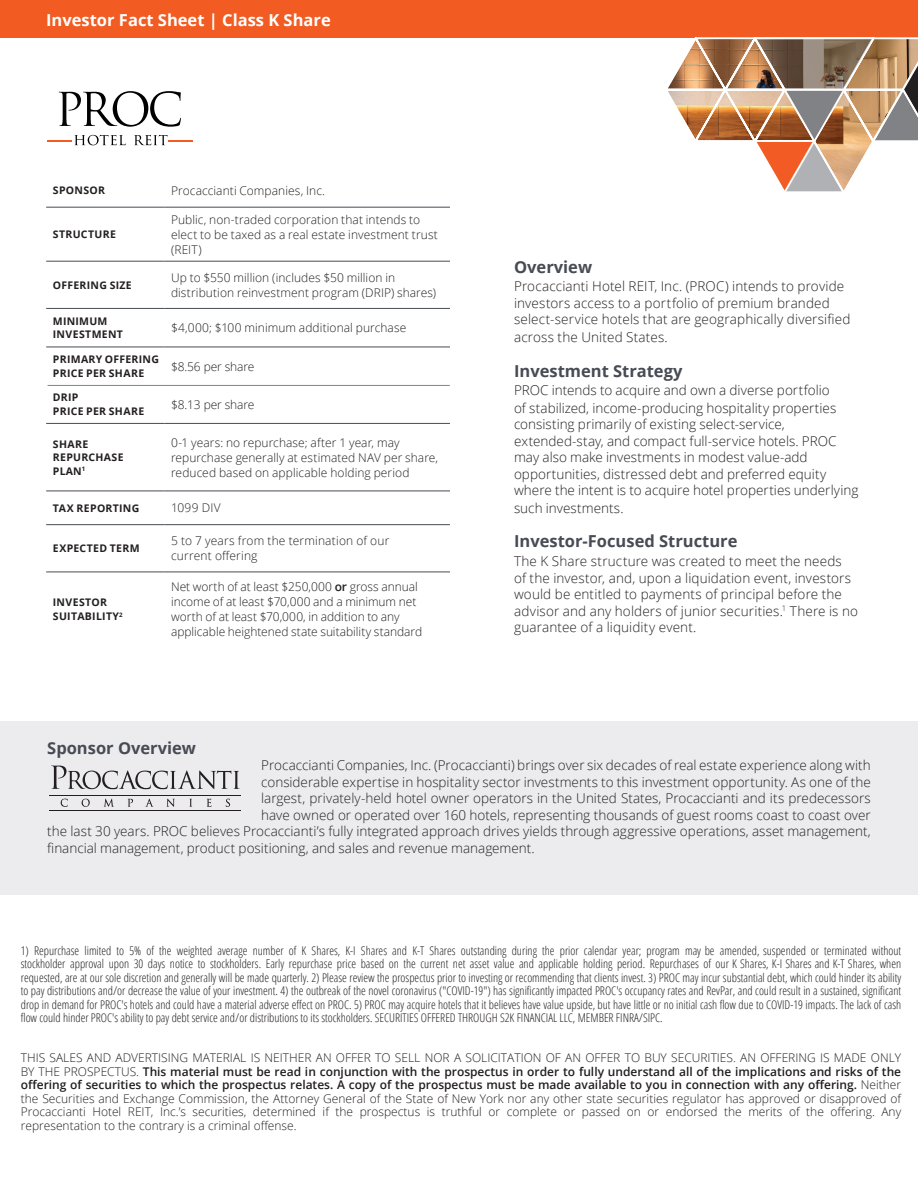
<style>
.page{position:relative;width:918px;height:1188px;background:#fff}
.page>*{position:absolute;margin:0;border:0;box-sizing:border-box;transform-origin:0 0}
.t1{font:700 16.5px "Open Sans";color:#464b54}
.t2{font:700 16.5px "Open Sans";color:#fff}
.t3{font:300 13.5px/16.5px "Open Sans";color:#231f20}
.t4{font:300 12px/15px "Open Sans";letter-spacing:.005em;color:#231f20}
.t5{font:300 condensed 12px/13.5px "Open Sans";color:#231f20;text-align:justify}
.t6{font:700 10.5px/13.5px "Open Sans";letter-spacing:.03em;color:#231f20}
.s1{font-weight:600}
</style>
<div class="page">
<div style="left:0;top:721px;width:918px;height:174px;background:#ececee"></div>
<div style="left:0;top:0;width:918px;height:37px;background:#f25b21"></div>
<hr style="left:50px;top:795px;width:191px;height:1px;background:#231f20">
<svg style="left:61px;top:799px;width:7px;height:8px"></svg>
<svg style="left:82px;top:799px;width:8px;height:8px"></svg>
<svg style="left:104px;top:799px;width:10px;height:8px"></svg>
<svg style="left:128px;top:799px;width:5px;height:8px"></svg>
<svg style="left:145px;top:799px;width:8px;height:8px"></svg>
<svg style="left:167px;top:799px;width:8px;height:8px"></svg>
<svg style="left:189px;top:799px;width:3px;height:8px"></svg>
<svg style="left:207px;top:799px;width:4px;height:8px"></svg>
<svg style="left:226px;top:799px;width:4px;height:8px"></svg>
<hr style="left:50px;top:810px;width:191px;height:1px;background:#231f20">
<svg style="left:51px;top:766px;width:189px;height:23px"></svg>
<svg style="left:59px;top:91px;width:122px;height:36px"></svg>
<svg style="left:47px;top:135px;width:79px;height:10px"></svg>
<svg style="left:134px;top:135px;width:58px;height:10px"></svg>
<hr style="left:46px;top:207px;width:118px;height:1px;background:#464b54">
<hr style="left:164px;top:207px;width:286px;height:1px;background:#464b54">
<hr style="left:46px;top:261px;width:118px;height:1px;background:#464b54">
<hr style="left:164px;top:261px;width:286px;height:1px;background:#464b54">
<hr style="left:46px;top:308px;width:118px;height:1px;background:#464b54">
<hr style="left:164px;top:308px;width:286px;height:1px;background:#464b54">
<hr style="left:46px;top:347px;width:118px;height:1px;background:#464b54">
<hr style="left:164px;top:347px;width:286px;height:1px;background:#464b54">
<hr style="left:48px;top:385px;width:402px;height:1px;background:#464b54">
<hr style="left:46px;top:423px;width:118px;height:1px;background:#464b54">
<hr style="left:164px;top:423px;width:286px;height:1px;background:#464b54">
<hr style="left:46px;top:491px;width:118px;height:1px;background:#464b54">
<hr style="left:164px;top:491px;width:286px;height:1px;background:#464b54">
<hr style="left:46px;top:524px;width:118px;height:1px;background:#464b54">
<hr style="left:164px;top:524px;width:286px;height:1px;background:#464b54">
<hr style="left:46px;top:572px;width:118px;height:1px;background:#464b54">
<hr style="left:164px;top:572px;width:286px;height:1px;background:#464b54">
<svg style="left:665px;top:37px;width:253px;height:155px"></svg>
<p class="t2" style="left:46px;top:8px;width:286px">Investor Fact Sheet | Class K Share</p>
<p class="t6" style="left:53px;top:183px;width:54px">SPONSOR</p>
<p class="t4" style="left:171px;top:183px;width:155px">Procaccianti Companies, Inc.</p>
<p class="t6" style="left:53px;top:227px;width:64px">STRUCTURE</p>
<p class="t4" style="left:171px;top:212px;width:268px">Public, non-traded corporation that intends to elect to be taxed as a real estate investment trust (REIT)</p>
<p class="t6" style="left:53px;top:278px;width:80px">OFFERING SIZE</p>
<p class="t4" style="left:171px;top:270px;width:267px">Up to $550 million (includes $50 million in distribution reinvestment program (DRIP) shares)</p>
<p class="t6" style="left:53px;top:314px;width:71px">MINIMUM<br>INVESTMENT</p>
<p class="t4" style="left:171px;top:320px;width:237px">$4,000; $100 minimum additional purchase</p>
<p class="t6" style="left:53px;top:353px;width:108px">PRIMARY OFFERING<br>PRICE PER SHARE</p>
<p class="t4" style="left:171px;top:359px;width:85px">$8.56 per share</p>
<p class="t6" style="left:53px;top:391px;width:93px">DRIP<br>PRICE PER SHARE</p>
<p class="t4" style="left:171px;top:397px;width:85px">$8.13 per share</p>
<p class="t6" style="left:53px;top:437px;width:72px">SHARE<br>REPURCHASE<br>PLAN<sup>1</sup></p>
<p class="t4" style="left:171px;top:435px;width:269px">0-1 years: no repurchase; after 1 year, may repurchase generally at estimated NAV per share, reduced based on applicable holding period</p>
<p class="t6" style="left:53px;top:501px;width:88px">TAX REPORTING</p>
<p class="t4" style="left:171px;top:500px;width:51px">1099 DIV</p>
<p class="t6" style="left:53px;top:541px;width:88px">EXPECTED TERM</p>
<p class="t4" style="left:171px;top:533px;width:220px">5 to 7 years from the termination of our current offering</p>
<p class="t6" style="left:53px;top:596px;width:71px">INVESTOR<br>SUITABILITY<sup>2</sup></p>
<p class="t4" style="left:171px;top:579px;width:253px">Net worth of at least $250,000 <span class="s1">or</span> gross annual income of at least $70,000 and a minimum net worth of at least $70,000, in addition to any applicable heightened state suitability standard</p>
<p class="t1" style="left:47px;top:736px;width:150px">Sponsor Overview</p>
<p class="t1" style="left:514px;top:256px;width:80px">Overview</p>
<p class="t3" style="left:514px;top:278px;width:338px">Procaccianti Hotel REIT, Inc. (PROC) intends to provide investors access to a portfolio of premium branded select-service hotels that are geographically diversified</p>
<p class="t3" style="left:514px;top:329px;width:155px">across the United States.</p>
<p class="t1" style="left:514px;top:359px;width:170px">Investment Strategy</p>
<p class="t3" style="left:514px;top:380px;width:324px;line-height:18px">PROC intends to acquire and own a diverse portfolio of stabilized, income-producing hospitality properties</p>
<p class="t3" style="left:514px;top:416px;width:346px">consisting primarily of existing select-service, extended-stay, and compact full-service hotels. PROC may also make investments in modest value-add opportunities, distressed debt and preferred equity where the intent is to acquire hotel properties underlying</p>
<p class="t3" style="left:514px;top:500px;width:111px">such investments.</p>
<p class="t1" style="left:514px;top:530px;width:225px">Investor-Focused Structure</p>
<p class="t3" style="left:514px;top:553px;width:346px">The K Share structure was created to meet the needs<br>of the investor, and, upon a liquidation event, investors would be entitled to payments of principal before the advisor and any holders of junior securities.<sup>1</sup> There is no guarantee of a liquidity event.</p>
<p class="t3" style="left:261px;top:757px;width:611px">Procaccianti Companies, Inc. (Procaccianti) brings over six decades of real estate experience along with</p>
<p class="t3" style="left:261px;top:773px;width:611px">considerable expertise in hospitality sector investments to this investment opportunity. As one of the</p>
<p class="t3" style="left:261px;top:790px;width:611px">largest, privately-held hotel owner operators in the United States, Procaccianti and its predecessors</p>
<p class="t3" style="left:261px;top:806px;width:611px">have owned or operated over 160 hotels, representing thousands of guest rooms coast to coast over</p>
<p class="t3" style="left:47px;top:823px;width:825px">the last 30 years. PROC believes Procaccianti’s fully integrated approach drives yields through aggressive operations, asset management,</p>
<p class="t3" style="left:47px;top:839px;width:489px">financial management, product positioning, and sales and revenue management.</p>
<p class="t5" style="left:21px;top:943px;width:882px">1) Repurchase limited to 5% of the weighted average number of K Shares, K-I Shares and K-T Shares outstanding during the prior calendar year; program may be amended, suspended or terminated without stockholder approval upon 30 days notice to stockholders. Early repurchase price based on the current net asset value and applicable holding period. Repurchases of our K Shares, K-I Shares and K-T Shares, when requested, are at our sole discretion and generally will be made quarterly. 2) Please review the prospectus prior to investing or recommending that clients invest. 3) PROC may incur substantial debt, which could hinder its ability to pay distributions and/or decrease the value of your investment. 4) the outbreak of the novel coronavirus ("COVID-19") has significantly impacted PROC's occupancy rates and RevPar, and could result in a sustained, significant drop in demand for PROC's hotels and could have a material adverse effect on PROC. 5) PROC may acquire hotels that it believes have value upside, but have little or no initial cash flow due to COVID-19 impacts. The lack of cash flow could hinder PROC's ability to pay debt service and/or distributions to its stockholders. SECURITIES OFFERED THROUGH S2K FINANCIAL LLC, MEMBER FINRA/SIPC.</p>
<p class="t4" style="left:21px;top:1051px;width:882px;line-height:13.5px;text-align:justify">THIS SALES AND ADVERTISING MATERIAL IS NEITHER AN OFFER TO SELL NOR A SOLICITATION OF AN OFFER TO BUY SECURITIES. AN OFFERING IS MADE ONLY BY THE PROSPECTUS. <span class="s1">This material must be read in conjunction with the prospectus in order to fully understand all of the implications and risks of the offering of securities to which the prospectus relates. A copy of the prospectus must be made available to you in connection with any offering.</span> Neither the Securities and Exchange Commission, the Attorney General of the State of New York nor any other state securities regulator has approved or disapproved of Procaccianti Hotel REIT, Inc.’s securities, determined if the prospectus is truthful or complete or passed on or endorsed the merits of the offering. Any representation to the contrary is a criminal offense.</p>
</div>
